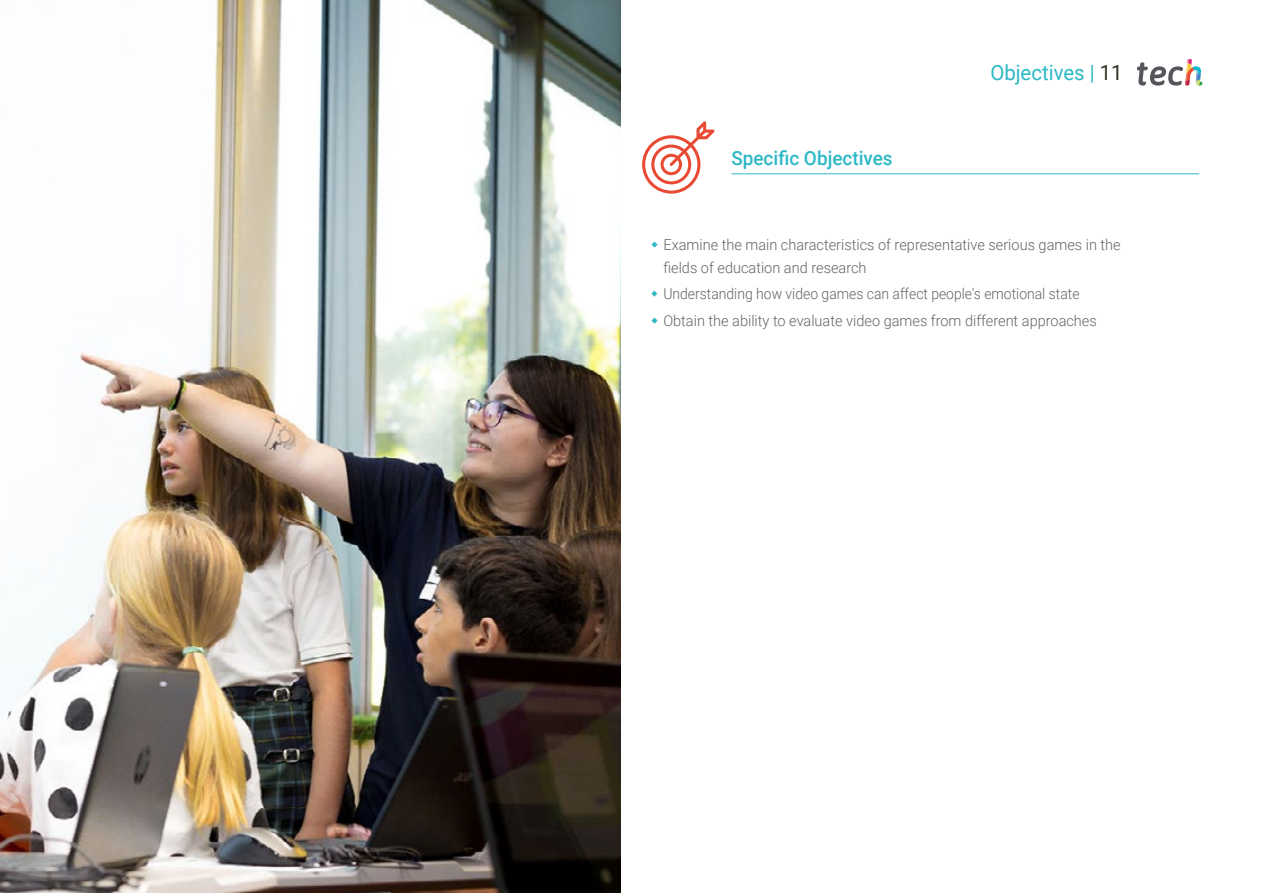
<style>
.page{position:relative;width:1263px;height:893px;background:#fff}
.page>*{position:absolute;margin:0;border:0;box-sizing:border-box;transform-origin:0 0}
.t1{font:21px "Roboto";color:#2db8c5}
.t2{font:500 19.5px "Roboto";color:#2db8c5}
.t3{font:300 15px/26.7px "Roboto";color:#61646a;scale:.93 1}
.t4{font:300 15px/22.5px "Roboto";color:#61646a}
.s1{color:#312e20}
</style>
<div class="page">
<hr style="left:731px;top:173px;width:468px;height:1px;background:#2db8c5">
<img style="left:0;top:0;width:621px;height:893px">
<svg style="left:1137px;top:59px;width:65px;height:27px"></svg>
<svg style="left:642px;top:121px;width:72px;height:73px"></svg>
<h2 class="t2" style="left:731px;top:145px;width:163px">Specific Objectives</h2>
<h1 class="t1" style="left:990px;top:57px;width:134px">Objectives | <span class="s1">11</span></h1>
<p class="t4" style="left:663px;top:233px;width:459px">Examine the main characteristics of representative serious games in the fields of education and research</p>
<p class="t3" style="left:663px;top:280px;width:468px">Understanding how video games can affect people's emotional state<br>Obtain the ability to evaluate video games from different approaches</p>
</div>
